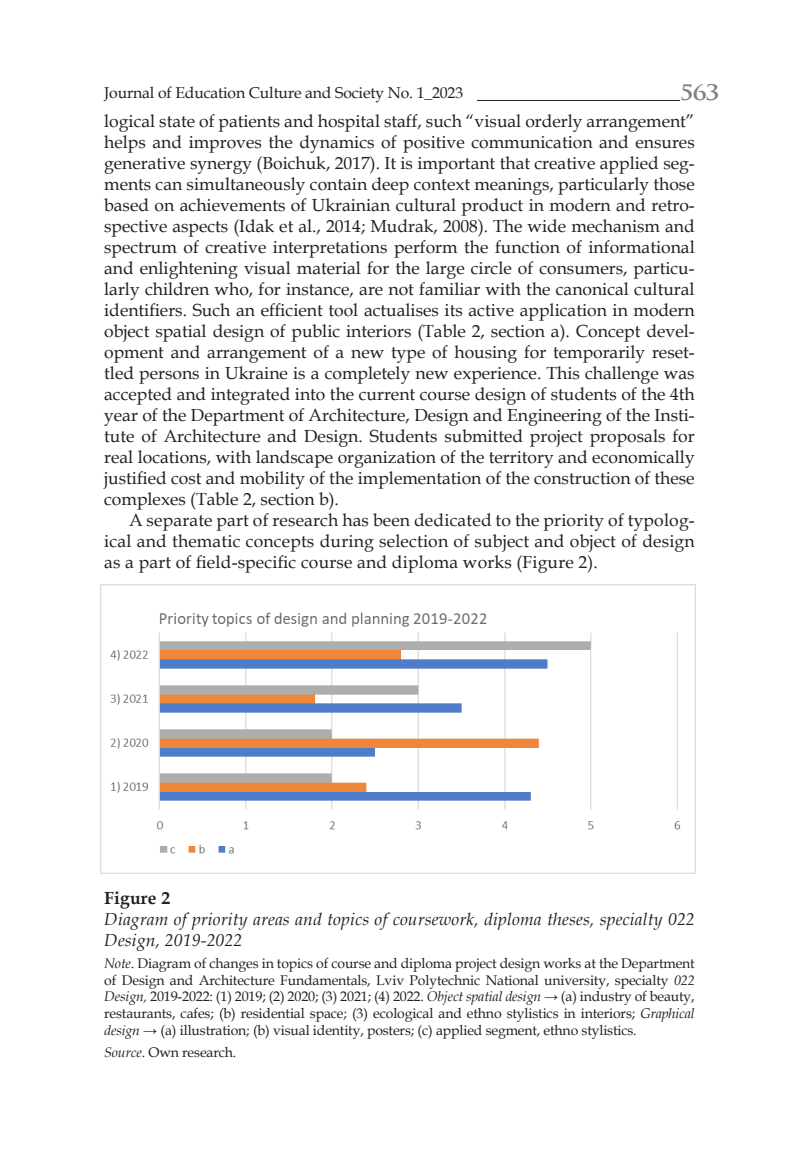
<style>
.page{position:relative;width:794px;height:1166px;background:#fff}
.page>*{position:absolute;margin:0;border:0;box-sizing:border-box;transform-origin:0 0}
.t1{font:700 24.5px "Trajan Pro";color:#808285}
.t2{font:17.5px/21px "Book Antiqua";letter-spacing:.005em;color:#231f20;text-align:justify}
.t3{font:italic 17.5px/21px "Book Antiqua";letter-spacing:.01em;color:#231f20}
.t4{font:700 17.5px "Book Antiqua";letter-spacing:.01em;color:#231f20}
.t5{font:15.75px "Book Antiqua";letter-spacing:-.01em;color:#231f20}
.t6{font:14px/16.8px "Book Antiqua";letter-spacing:-.01em;color:#231f20;text-align:justify}
.s1{font-style:italic}
</style>
<div class="page">
<hr style="left:104px;top:100px;width:615px;height:1px;background:#231f20">
<div style="left:104px;top:87px;width:372px;height:20px;background:#fff"></div>
<div style="left:680px;top:82px;width:39px;height:27px;background:#fff"></div>
<img style="left:101px;top:585px;width:594px;height:288px">
<p class="t5" style="left:104px;top:82px;width:360px">Journal of Education Culture and Society No. 1_2023</p>
<h1 class="t1" style="left:680px;top:76px;width:41px">563</h1>
<p class="t2" style="left:104px;top:110px;width:592px">logical state of patients and hospital staff, such “visual orderly arrangement” helps and improves the dynamics of positive communication and ensures generative synergy (Boichuk, 2017). It is important that creative applied seg&shy;ments can simultaneously contain deep context meanings, particularly those based on achievements of Ukrainian cultural product in modern and retro&shy;spective aspects (Іdak et al., 2014; Mudrak, 2008). The wide mechanism and spectrum of creative interpretations perform the function of informational and enlightening visual material for the large circle of consumers, particu&shy;larly children who, for instance, are not familiar with the canonical cultural identifiers. Such an efficient tool actualises its active application in modern object spatial design of public interiors (Table 2, section a). Concept devel&shy;opment and arrangement of a new type of housing for temporarily reset&shy;tled persons in Ukraine is a completely new experience. This challenge was accepted and integrated into the current course design of students of the 4th year of the Department of Architecture, Design and Engineering of the Insti&shy;tute of Architecture and Design. Students submitted project proposals for real locations, with landscape organization of the territory and economically justified cost and mobility of the implementation of the construction of these complexes (Table 2, section b).</p>
<p class="t2" style="left:104px;top:509px;width:592px;text-indent:25px">A separate part of research has been dedicated to the priority of typolog&shy;ical and thematic concepts during selection of subject and object of design as a part of field-specific course and diploma works (Figure 2).</p>
<p class="t4" style="left:104px;top:886px;width:67px">Figure 2</p>
<p class="t3" style="left:104px;top:908px;width:592px">Diagram of priority areas and topics of coursework, diploma theses, specialty 022<br>Design, 2019-2022</p>
<p class="t6" style="left:104px;top:954px;width:592px"><span class="s1">Note</span>. Diagram of changes in topics of course and diploma project design works at the Department of Design and Architecture Fundamentals, Lviv Polytechnic National university, specialty <span class="s1">022<br>Design,</span> 2019-2022: (1) 2019; (2) 2020; (3) 2021; (4) 2022. <span class="s1">Object spatial design →</span> (a) industry of beauty, restaurants, cafes; (b) residential space; (3) ecological and ethno stylistics in interiors; <span class="s1">Graphical design →</span> (a) illustration; (b) visual identity, posters; (c) applied segment, ethno stylistics.</p>
<p class="t6" style="left:104px;top:1043px;width:134px"><span class="s1">Source</span>. Оwn research.</p>
</div>
